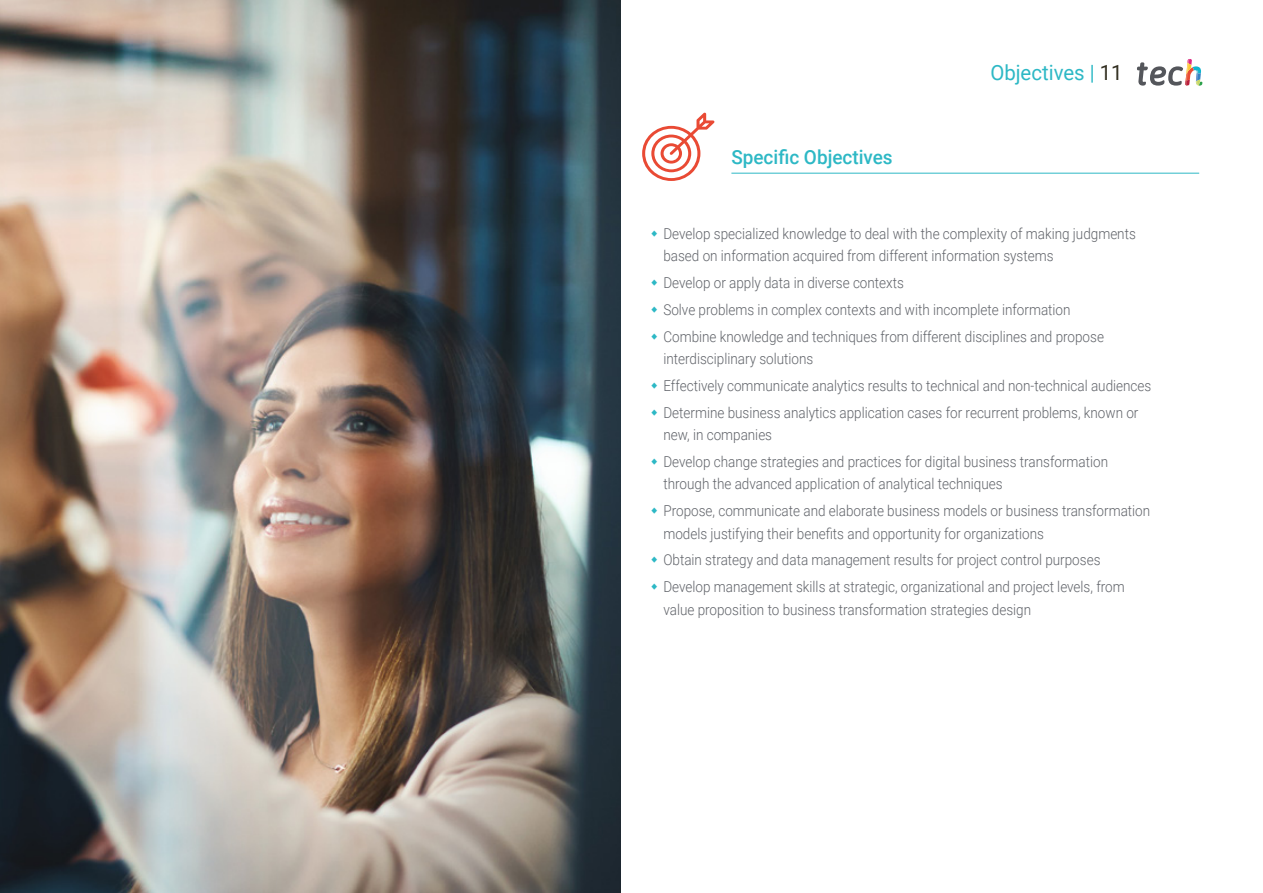
<style>
.page{position:relative;width:1263px;height:893px;background:#fff}
.page>*{position:absolute;margin:0;border:0;box-sizing:border-box;transform-origin:0 0}
.t1{font:21px "Roboto";color:#2db8c5}
.t2{font:500 19.5px "Roboto";color:#2db8c5}
.t3{font:300 15px/26.7px "Roboto";color:#61646a;scale:.9 1}
.s1{color:#312e20}
</style>
<div class="page">
<hr style="left:731px;top:173px;width:468px;height:1px;background:#2db8c5">
<svg style="left:642px;top:113px;width:72px;height:68px"></svg>
<img style="left:0;top:0;width:621px;height:893px">
<svg style="left:1137px;top:59px;width:65px;height:27px"></svg>
<h2 class="t2" style="left:731px;top:144px;width:163px">Specific Objectives</h2>
<h1 class="t1" style="left:990px;top:57px;width:134px">Objectives | <span class="s1">11</span></h1>
<p class="t3" style="left:663px;top:222px;width:526px;line-height:22.5px">Develop specialized knowledge to deal with the complexity of making judgments based on information acquired from different information systems</p>
<p class="t3" style="left:663px;top:269px;width:491px">Develop or apply data in diverse contexts<br>Solve problems in complex contexts and with incomplete information<br>Combine knowledge and techniques from different disciplines and propose</p>
<p class="t3" style="left:663px;top:345px;width:544px">interdisciplinary solutions<br>Effectively communicate analytics results to technical and non-technical audiences<br>Determine business analytics application cases for recurrent problems, known or</p>
<p class="t3" style="left:663px;top:421px;width:496px">new, in companies<br>Develop change strategies and practices for digital business transformation</p>
<p class="t3" style="left:663px;top:470px;width:542px">through the advanced application of analytical techniques<br>Propose, communicate and elaborate business models or business transformation</p>
<p class="t3" style="left:663px;top:519px;width:514px">models justifying their benefits and opportunity for organizations<br>Obtain strategy and data management results for project control purposes<br>Develop management skills at strategic, organizational and project levels, from</p>
<p class="t3" style="left:663px;top:595px;width:410px">value proposition to business transformation strategies design</p>
</div>
